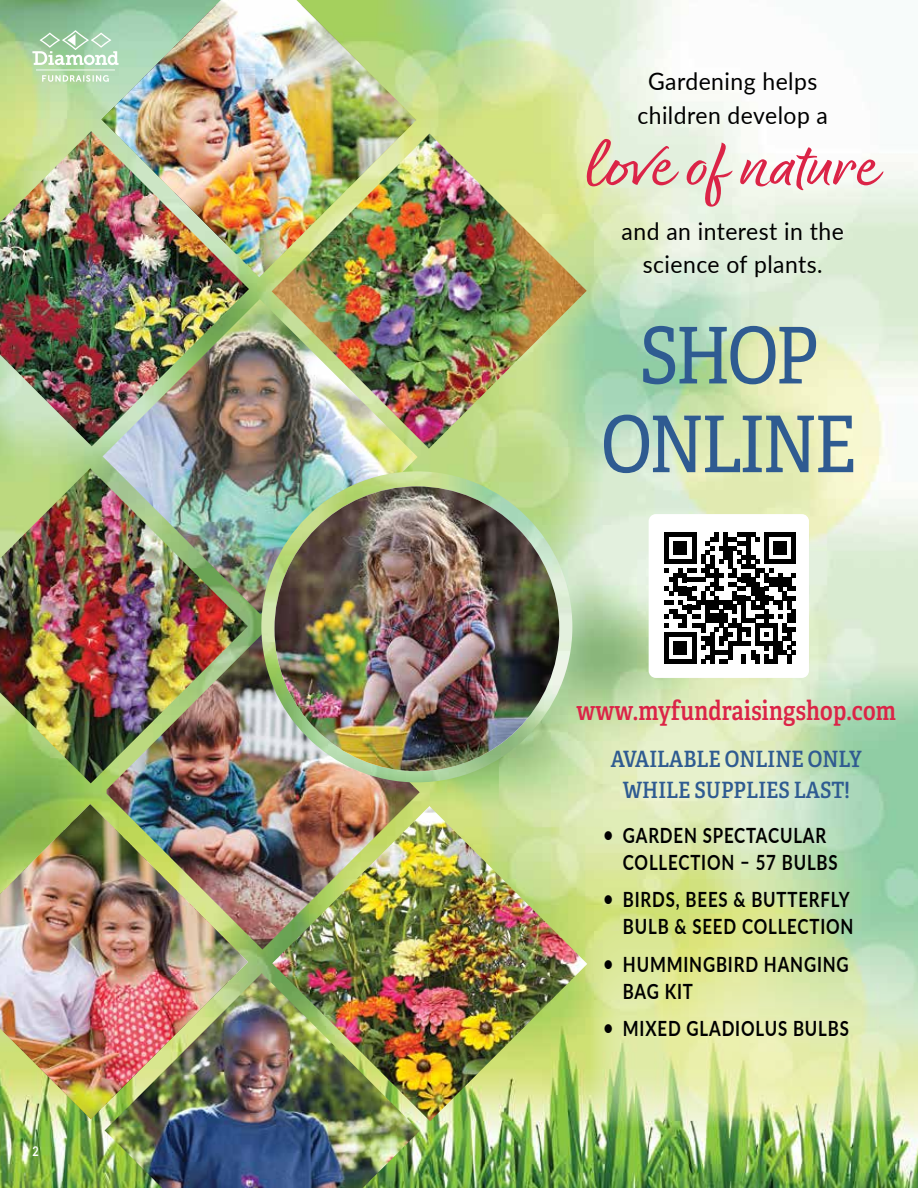
<style>
.page{position:relative;width:918px;height:1188px;background:#fff}
.page>*{position:absolute;margin:0;border:0;box-sizing:border-box;transform-origin:0 0}
.t1{font:78.15px/88.8px "Adelle Condensed";letter-spacing:-.04em;color:#2f5b91;text-align:center}
.t2{font:expanded 67.5px "Good Karma Smooth";color:#db2447}
.t3{font:600 27px "Adelle Condensed";letter-spacing:.01em;color:#db2447;scale:.95 1}
.t4{font:24.15px/34.5px "Lato";letter-spacing:.02em;color:#000;text-align:center;scale:.95 1}
.t5{font:600 22.5px/30.5px "Adelle Condensed";color:#2f5b91;text-align:center}
.t6{font:700 21px/27px "Lato";letter-spacing:.05em;color:#000;scale:.8 1}
.t7{font:700 13.5px "Lato";color:#fff;scale:.8 1}
</style>
<div class="page">
<img style="left:0;top:0;width:918px;height:1188px">
<svg style="left:32px;top:30px;width:69px;height:52px;background:#b6d9b4"></svg>
<svg style="left:590px;top:885px;width:328px;height:242px;background:#d4e5a1"></svg>
<img style="left:0;top:131px;width:249px;height:315px">
<img style="left:103px;top:299px;width:315px;height:315px">
<img style="left:0;top:468px;width:248px;height:315px">
<img style="left:107px;top:634px;width:313px;height:316px">
<img style="left:0;top:804px;width:248px;height:315px">
<img style="left:272px;top:806px;width:315px;height:315px">
<img style="left:105px;top:973px;width:315px;height:215px">
<img style="left:272px;top:134px;width:315px;height:315px">
<img style="left:261px;top:471px;width:311px;height:311px;border-radius:156px">
<img style="left:274px;top:486px;width:285px;height:285px;border-radius:142px">
<img style="left:101px;top:0;width:315px;height:277px">
<div style="left:649px;top:514px;width:160px;height:164px;background:#fff;border-radius:7px"></div>
<svg style="left:665px;top:532px;width:131px;height:132px"></svg>
<p class="t7" style="left:32px;top:1141px;width:9px">2</p>
<p class="t4" style="left:637px;top:63px;width:202px">Gardening helps children develop a</p>
<h2 class="t2" style="left:586px;top:127px;width:295px">love of nature</h2>
<p class="t4" style="left:622px;top:214px;width:235px;line-height:33px">and an interest in the science of plants.</p>
<h1 class="t1" style="left:601px;top:313px;width:257px">SHOP<br>ONLINE</h1>
<p class="t3" style="left:576px;top:694px;width:338px">www.myfundraisingshop.com</p>
<p class="t5" style="left:611px;top:744px;width:252px">AVAILABLE ONLINE ONLY<br>WHILE SUPPLIES LAST!</p>
<p class="t6" style="left:623px;top:821px;width:270px;text-indent:-19px">• GARDEN SPECTACULAR<br>COLLECTION – 57 BULBS</p>
<p class="t6" style="left:603px;top:885px;width:314px;text-align:right">• BIRDS, BEES &amp; BUTTERFLY<br>BULB &amp; SEED COLLECTION</p>
<p class="t6" style="left:623px;top:950px;width:284px;text-indent:-19px">• HUMMINGBIRD HANGING<br>BAG KIT</p>
<p class="t6" style="left:603px;top:1014px;width:308px">• MIXED GLADIOLUS BULBS</p>
</div>
